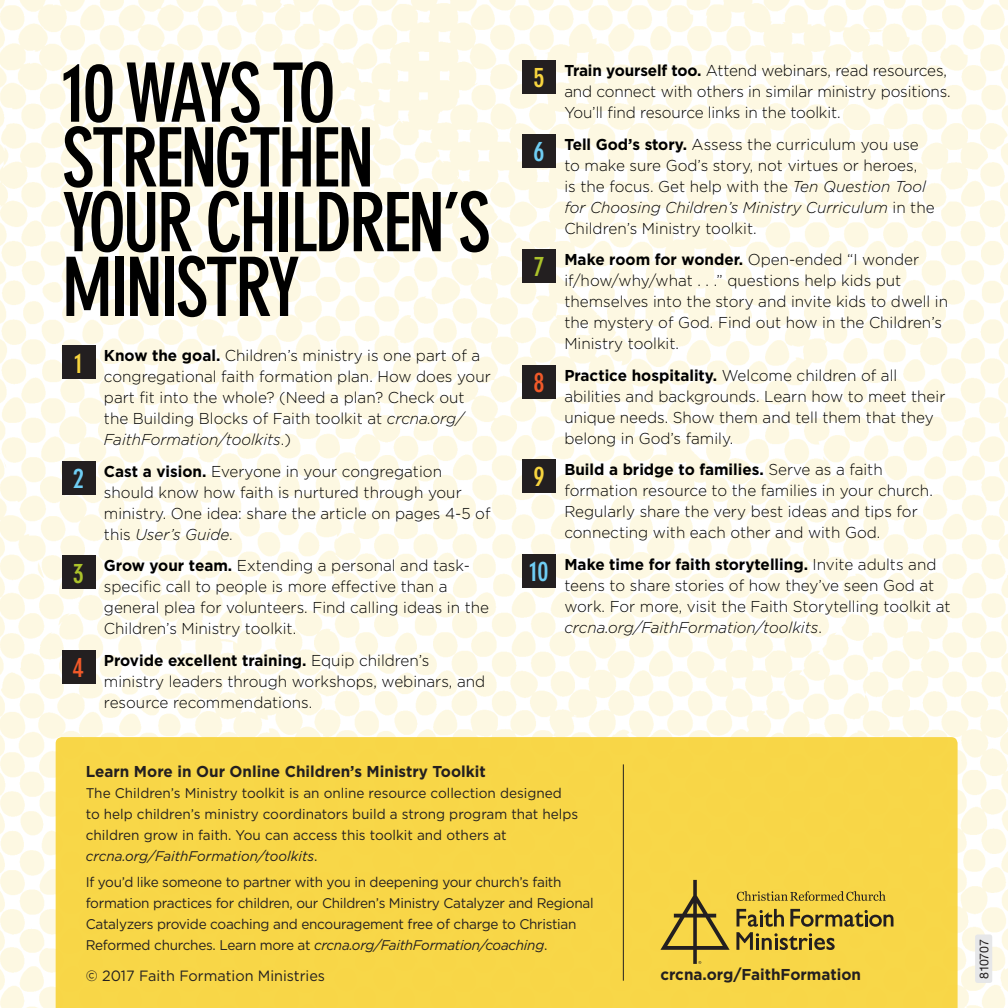
<style>
.page{position:relative;width:1008px;height:1008px;background:#fff}
.page>*{position:absolute;margin:0;border:0;box-sizing:border-box;transform-origin:0 0}
.t1{font:700 condensed 80.5px/64.8px "DIN Neuzeit Grotesk Std";letter-spacing:-.04em;color:#000}
.t2{font:700 condensed 27.12px "DIN Neuzeit Grotesk Std";color:#6fcef4}
.t3{font:700 condensed 27.12px "DIN Neuzeit Grotesk Std";color:#f8d53f}
.t4{font:700 condensed 27.12px "DIN Neuzeit Grotesk Std";color:#acc32b}
.t5{font:700 condensed 27.12px "DIN Neuzeit Grotesk Std";color:#f15929}
.t6{font:300 15.75px/21px "Gotham";color:#000}
.Bodytext{font:700 15.75px "Gotham";color:#231f20}
.Bodytext-2{font:14.88px "Gotham";color:#231f20}
.Body{font:14px/21px "Gotham";letter-spacing:-.02em;color:#231f20}
.Body-2{font:14px/21px "Gotham";color:#231f20}
.t7{font:12.25px "Helvetica Neue CE";letter-spacing:-.01em;color:#231f20}
.s1{font-weight:700}
.s2{font-style:italic}
</style>
<div class="page">
<img style="left:0;top:0;width:1008px;height:1008px">
<div style="left:62px;top:346px;width:33px;height:33px;background:#231f20"></div>
<div style="left:62px;top:461px;width:33px;height:33px;background:#231f20"></div>
<div style="left:62px;top:556px;width:33px;height:33px;background:#231f20"></div>
<div style="left:62px;top:650px;width:33px;height:33px;background:#231f20"></div>
<div style="left:522px;top:61px;width:33px;height:33px;background:#231f20"></div>
<div style="left:522px;top:134px;width:33px;height:33px;background:#231f20"></div>
<div style="left:522px;top:250px;width:33px;height:33px;background:#231f20"></div>
<div style="left:522px;top:365px;width:33px;height:33px;background:#231f20"></div>
<div style="left:522px;top:460px;width:33px;height:33px;background:#231f20"></div>
<div style="left:522px;top:554px;width:33px;height:33px;background:#231f20"></div>
<div style="left:56px;top:737px;width:902px;height:271px;background:#f8d647"></div>
<hr style="left:623px;top:764px;width:1px;height:217px;background:#231f20">
<div style="left:975px;top:934px;width:17px;height:49px;background:#e6e7e9;border-radius:2px"></div>
<svg style="left:736px;top:909px;width:157px;height:41px;background:#c0a73d"></svg>
<svg style="left:737px;top:891px;width:149px;height:10px"></svg>
<svg style="left:660px;top:880px;width:70px;height:84px;background:#d0b440"></svg>
<p class="t1" style="left:62px;top:62px;width:430px">10 WAYS TO<br>STRENGTHEN<br>YOUR CHILDREN’S<br>MINISTRY</p>
<p class="t3" style="left:74px;top:347px;width:10px">1</p>
<p class="t6" style="left:104px;top:345px;width:388px"><span class="s1">Know the goal.</span> Children’s ministry is one part of a congregational faith formation plan. How does your part fit into the whole? (Need a plan? Check out the Building Blocks of Faith toolkit at <span class="s2">crcna.org/ FaithFormation/toolkits</span>.)</p>
<p class="t2" style="left:73px;top:463px;width:13px">2</p>
<p class="t6" style="left:104px;top:460px;width:388px"><span class="s1">Cast a vision.</span> Everyone in your congregation should know how faith is nurtured through your ministry. One idea: share the article on pages 4-5 of this <span class="s2">User’s Guide</span>.</p>
<p class="t4" style="left:73px;top:557px;width:13px">3</p>
<p class="t6" style="left:104px;top:555px;width:387px"><span class="s1">Grow your team.</span> Extending a personal and task&shy;specific call to people is more effective than a general plea for volunteers. Find calling ideas in the Children’s Ministry toolkit.</p>
<p class="t5" style="left:73px;top:652px;width:13px">4</p>
<p class="t6" style="left:104px;top:649px;width:383px"><span class="s1">Provide excellent training.</span> Equip children’s ministry leaders through workshops, webinars, and resource recommendations.</p>
<p class="t3" style="left:533px;top:62px;width:13px">5</p>
<p class="t6" style="left:564px;top:60px;width:388px"><span class="s1">Train yourself too.</span> Attend webinars, read resources, and connect with others in similar ministry positions.<br>You’ll find resource links in the toolkit.</p>
<p class="t2" style="left:533px;top:136px;width:13px">6</p>
<p class="t6" style="left:564px;top:133px;width:372px"><span class="s1">Tell God’s story.</span> Assess the curriculum you use to make sure God’s story, not virtues or heroes,<br>is the focus. Get help with the <span class="s2">Ten Question Tool for Choosing Children’s Ministry Curriculum</span> in the Children’s Ministry toolkit.</p>
<p class="t4" style="left:533px;top:251px;width:13px">7</p>
<p class="t6" style="left:564px;top:249px;width:385px"><span class="s1">Make room for wonder.</span> Open-ended “I wonder if/how/why/what . . .” questions help kids put themselves into the story and invite kids to dwell in the mystery of God. Find out how in the Children’s Ministry toolkit.</p>
<p class="t5" style="left:533px;top:367px;width:13px">8</p>
<p class="t6" style="left:564px;top:364px;width:383px"><span class="s1">Practice hospitality.</span> Welcome children of all abilities and backgrounds. Learn how to meet their unique needs. Show them and tell them that they belong in God’s family.</p>
<p class="t3" style="left:533px;top:461px;width:13px">9</p>
<p class="t6" style="left:564px;top:459px;width:370px"><span class="s1">Build a bridge to families.</span> Serve as a faith formation resource to the families in your church.<br>Regularly share the very best ideas and tips for connecting with each other and with God.</p>
<p class="t2" style="left:529px;top:556px;width:21px">10</p>
<p class="t6" style="left:564px;top:553px;width:388px"><span class="s1">Make time for faith storytelling.</span> Invite adults and teens to share stories of how they’ve seen God at work. For more, visit the Faith Storytelling toolkit at <span class="s2">crcna.org/FaithFormation/toolkits</span>.</p>
<p class="Bodytext" style="left:86px;top:761px;width:402px">Learn More in Our Online Children’s Ministry Toolkit</p>
<p class="Body-2" style="left:86px;top:782px;width:494px">The Children’s Ministry toolkit is an online resource collection designed to help children’s ministry coordinators build a strong program that helps children grow in faith. You can access this toolkit and others at <span class="s2">crcna.org/FaithFormation/toolkits</span>.</p>
<p class="Body" style="left:86px;top:871px;width:509px">If you’d like someone to partner with you in deepening your church’s faith formation practices for children, our Children’s Ministry Catalyzer and Regional Catalyzers provide coaching and encouragement free of charge to Christian Reformed churches. Learn more at <span class="s2">crcna.org/FaithFormation/coaching</span>.</p>
<p class="Bodytext-2" style="left:86px;top:967px;width:241px">© 2017 Faith Formation Ministries</p>
<p class="Bodytext" style="left:660px;top:964px;width:202px">crcna.org/FaithFormation</p>
<p class="t7" style="left:977px;top:979px;width:41px;rotate:-90deg">810707</p>
</div>
